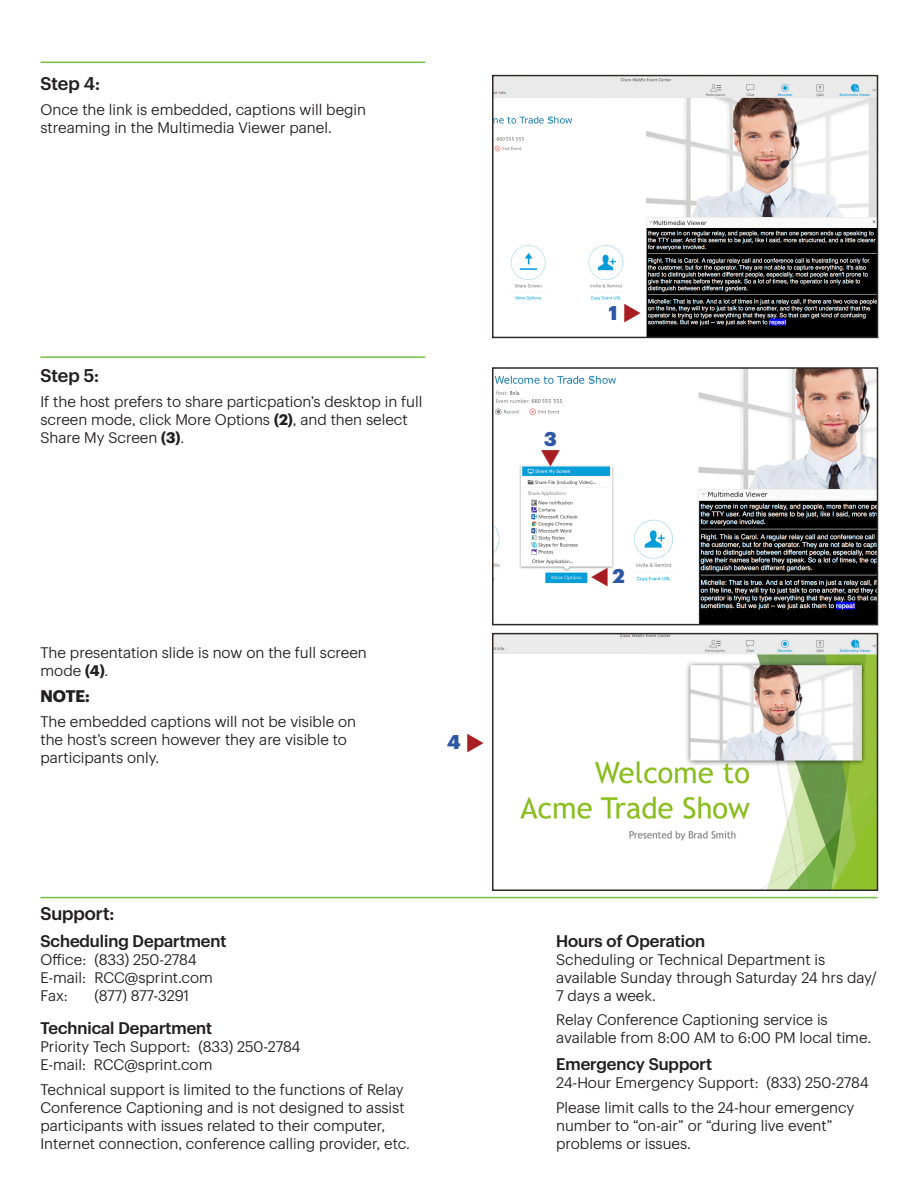
<style>
.page{position:relative;width:918px;height:1188px;background:#fff}
.page>*{position:absolute;margin:0;border:0;box-sizing:border-box;transform-origin:0 0}
.t1{font:900 19.5px "Sprint Sans";color:#2d56a5}
.t2{font:500 18px "Sprint Sans";color:#231f20}
.t3{font:500 16.5px "Sprint Sans";color:#231f20}
.t4{font:700 16.5px "Sprint Sans";color:#231f20}
.t5{font:15px/18px "Sprint Sans";color:#231f20}
.s1{font-weight:700}
</style>
<div class="page">
<hr style="left:40px;top:62px;width:385px;height:1px;background:#73bf44">
<hr style="left:40px;top:356px;width:385px;height:2px;background:#73bf44">
<hr style="left:40px;top:897px;width:838px;height:1px;background:#71bf44">
<img style="left:495px;top:78px;width:380px;height:257px">
<div style="left:492px;top:75px;width:386px;height:263px;border:2px solid #2e2926"></div>
<img style="left:495px;top:370px;width:380px;height:252px">
<div style="left:492px;top:367px;width:386px;height:258px;border:2px solid #2e2926"></div>
<img style="left:495px;top:636px;width:380px;height:252px">
<div style="left:492px;top:633px;width:386px;height:258px;border:2px solid #2e2926"></div>
<svg style="left:541px;top:450px;width:19px;height:16px"></svg>
<svg style="left:591px;top:567px;width:17px;height:19px"></svg>
<svg style="left:624px;top:303px;width:17px;height:19px"></svg>
<p class="t2" style="left:40px;top:70px;width:61px">Step 4:</p>
<p class="t5" style="left:40px;top:99px;width:327px">Once the link is embedded, captions will begin streaming in the Multimedia Viewer panel.</p>
<p class="t2" style="left:40px;top:362px;width:60px">Step 5:</p>
<p class="t5" style="left:40px;top:391px;width:383px">If the host prefers to share particpation’s desktop in full screen mode, click More Options <span class="s1">(2)</span>, and then select<br>Share My Screen <span class="s1">(3)</span>.</p>
<p class="t5" style="left:40px;top:642px;width:328px">The presentation slide is now on the full screen mode <span class="s1">(4)</span>.</p>
<p class="t4" style="left:40px;top:683px;width:51px">NOTE:</p>
<p class="t5" style="left:40px;top:711px;width:317px">The embedded captions will not be visible on the host’s screen however they are visible to participants only.</p>
<p class="t1" style="left:447px;top:727px;width:15px">4</p>
<p class="t2" style="left:40px;top:900px;width:75px">Support:</p>
<p class="t3" style="left:40px;top:928px;width:187px">Scheduling Department</p>
<p class="t5" style="left:40px;top:949px;width:158px">Office: (833) 250-2784</p>
<p class="t5" style="left:40px;top:967px;width:174px">E-mail: RCC@sprint.com</p>
<p class="t5" style="left:40px;top:985px;width:29px">Fax:</p>
<p class="t5" style="left:94px;top:985px;width:96px">(877) 877-3291</p>
<p class="t3" style="left:40px;top:1016px;width:173px">Technical Department</p>
<p class="t5" style="left:40px;top:1037px;width:262px">Priority Tech Support: (833) 250-2784</p>
<p class="t5" style="left:40px;top:1055px;width:173px">E-mail: RCC@sprint.com</p>
<p class="t5" style="left:40px;top:1079px;width:371px">Technical support is limited to the functions of Relay Conference Captioning and is not designed to assist participants with issues related to their computer, Internet connection, conference calling provider, etc.</p>
<p class="t1" style="left:544px;top:424px;width:14px">3</p>
<p class="t1" style="left:609px;top:297px;width:10px">1</p>
<p class="t1" style="left:613px;top:561px;width:13px">2</p>
<p class="t3" style="left:556px;top:928px;width:150px">Hours of Operation</p>
<p class="t5" style="left:556px;top:949px;width:322px">Scheduling or Technical Department is available Sunday through Saturday 24 hrs day/<br>7 days a week.</p>
<p class="t5" style="left:556px;top:1010px;width:317px">Relay Conference Captioning service is available from 8:00 AM to 6:00 PM local time.</p>
<p class="t3" style="left:556px;top:1051px;width:157px">Emergency Support</p>
<p class="t5" style="left:556px;top:1072px;width:314px">24-Hour Emergency Support: (833) 250-2784</p>
<p class="t5" style="left:556px;top:1097px;width:300px">Please limit calls to the 24-hour emergency number to “on-air” or “during live event” problems or issues.</p>
</div>
